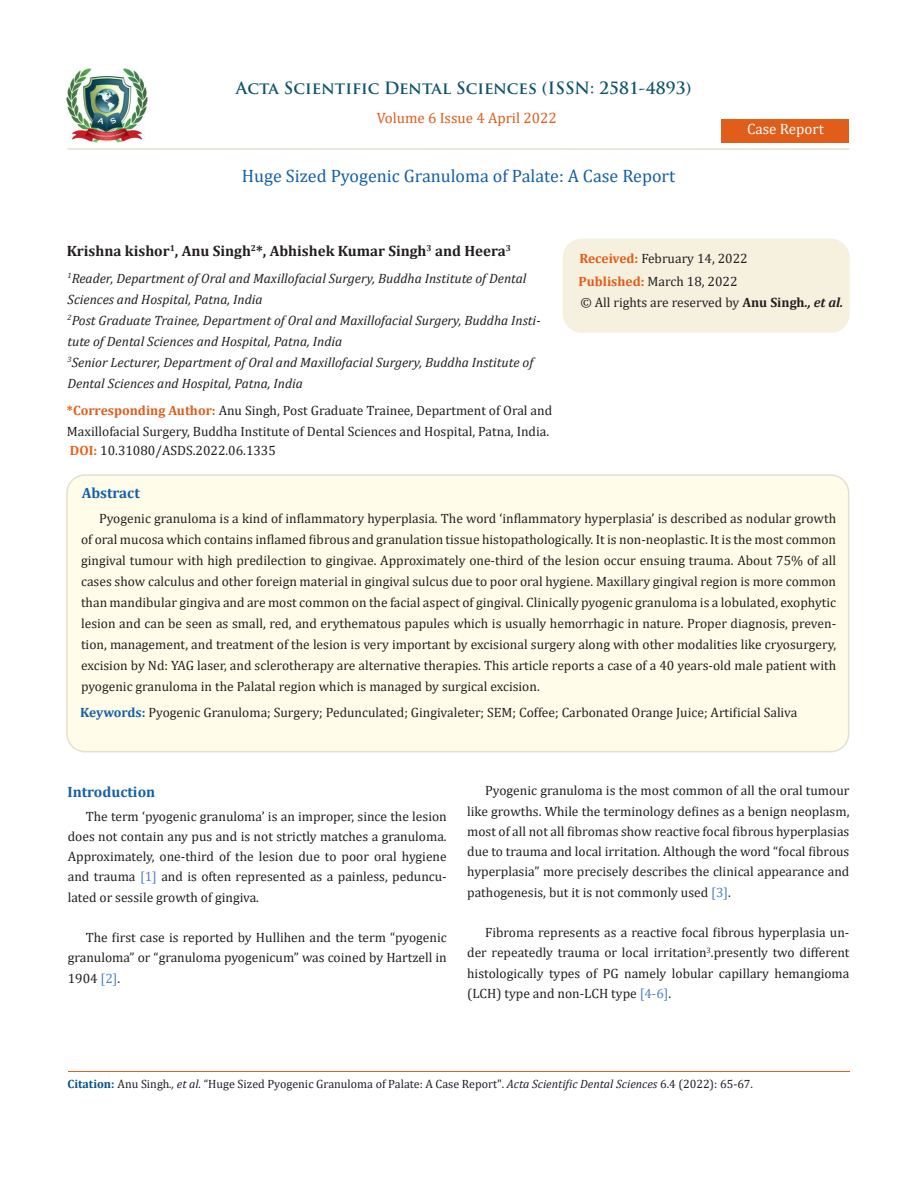
<style>
.page{position:relative;width:917px;height:1188px;background:#fff}
.page>*{position:absolute;margin:0;border:0;box-sizing:border-box;transform-origin:0 0}
.t1{font:18px "Cambria";color:#1560a6}
.t2{font:700 16.5px "Trajan Pro";color:#0e546a}
.t3{font:700 15px "Cambria";color:#231f20}
.t4{font:15px "Cambria";color:#e05d1a}
.t5{font:700 15px "Cambria";color:#1560a6}
.t6{font:15px "Cambria";color:#fff}
.t7{font:13.5px/20.2px "Cambria";color:#231f20;text-align:justify}
.t8{font:italic 13.5px/21px "Cambria";color:#231f20}
.t9{font:13.5px "Cambria";color:#221e1f}
.t10{font:12px "Cambria";color:#231f20}
.s1{font-weight:700;color:#e05d1a}
.s2{font-weight:700;color:#e96017}
.s3{font-weight:700}
.s4{font-weight:700;font-style:italic}
.s5{font-weight:700;color:#1560a6}
.s6{color:#4f81bd}
.s7{font-weight:700;color:#035089}
.s8{font-style:italic}
</style>
<div class="page">
<img style="left:67px;top:68px;width:80px;height:74px">
<div style="left:721px;top:119px;width:128px;height:23px;background:#e05d1a"></div>
<div style="left:563px;top:239px;width:285px;height:93px;background:#f6f0df;border-radius:18px"></div>
<div style="left:562px;top:239px;width:287px;height:94px;border:2px solid #f6f0df;border-radius:18px"></div>
<div style="left:67px;top:475px;width:781px;height:277px;background:#fffde9;border-radius:18px"></div>
<div style="left:66px;top:474px;width:783px;height:278px;border:2px solid #e5dfce;border-radius:18px"></div>
<hr style="left:68px;top:1072px;width:781px;height:1px;background:#e05d1a">
<hr style="left:67px;top:148px;width:782px;height:2px;background:#e5dfce">
<p class="t2" style="left:236px;top:77px;width:457px">Acta Scientific Dental Sciences (ISSN: 2581-4893)</p>
<p class="t4" style="left:376px;top:109px;width:182px">Volume 6 Issue 4 April 2022</p>
<p class="t1" style="left:242px;top:166px;width:435px">Huge Sized Pyogenic Granuloma of Palate: A Case Report</p>
<p class="t6" style="left:747px;top:120px;width:78px">Case Report</p>
<p class="t3" style="left:67px;top:240px;width:446px">Krishna kishor<sup>1</sup>, Anu Singh<sup>2</sup>*, Abhishek Kumar Singh<sup>3</sup> and Heera<sup>3</sup></p>
<p class="t8" style="left:67px;top:267px;width:460px"><sup>1</sup>Reader, Department of Oral and Maxillofacial Surgery, Buddha Institute of Dental<br>Sciences and Hospital, Patna, India</p>
<p class="t8" style="left:67px;top:309px;width:474px"><sup>2</sup>Post Graduate Trainee, Department of Oral and Maxillofacial Surgery, Buddha Insti&shy;tute of Dental Sciences and Hospital, Patna, India</p>
<p class="t8" style="left:67px;top:351px;width:467px"><sup>3</sup>Senior Lecturer, Department of Oral and Maxillofacial Surgery, Buddha Institute of<br>Dental Sciences and Hospital, Patna, India</p>
<p class="t7" style="left:67px;top:400px;width:486px;line-height:21px"><span class="s1">*Corresponding Author:</span> Anu Singh, Post Graduate Trainee, Department of Oral and<br>Maxillofacial Surgery, Buddha Institute of Dental Sciences and Hospital, Patna, India.</p>
<p class="t9" style="left:70px;top:442px;width:207px"><span class="s2">DOI:</span> 10.31080/ASDS.2022.06.1335</p>
<p class="t5" style="left:82px;top:483px;width:60px">Abstract</p>
<p class="t7" style="left:579px;top:248px;width:170px"><span class="s1">Received:</span> February 14, 2022</p>
<p class="t7" style="left:578px;top:271px;width:160px"><span class="s1">Published:</span> March 18, 2022</p>
<p class="t7" style="left:580px;top:292px;width:264px">© All rights are reserved by <span class="s3">Anu Singh</span><span class="s4">., et al.</span></p>
<p class="t7" style="left:81px;top:508px;width:756px;line-height:21px;text-indent:18px">Pyogenic granuloma is a kind of inflammatory hyperplasia. The word ‘inflammatory hyperplasia’ is described as nodular growth of oral mucosa which contains inflamed fibrous and granulation tissue histopathologically. It is non-neoplastic. It is the most common gingival tumour with high predilection to gingivae. Approximately one-third of the lesion occur ensuing trauma. About 75% of all cases show calculus and other foreign material in gingival sulcus due to poor oral hygiene. Maxillary gingival region is more common than mandibular gingiva and are most common on the facial aspect of gingival. Clinically pyogenic granuloma is a lobulated, exophytic lesion and can be seen as small, red, and erythematous papules which is usually hemorrhagic in nature. Proper diagnosis, preven&shy;tion, management, and treatment of the lesion is very important by excisional surgery along with other modalities like cryosurgery, excision by Nd: YAG laser, and sclerotherapy are alternative therapies. This article reports a case of a 40 years-old male patient with pyogenic granuloma in the Palatal region which is managed by surgical excision.</p>
<p class="t7" style="left:80px;top:702px;width:718px"><span class="s5">Keywords:</span> Pyogenic Granuloma; Surgery; Pedunculated; Gingivaleter; SEM; Coffee; Carbonated Orange Juice; Artificial Saliva</p>
<p class="t5" style="left:67px;top:781px;width:89px">Introduction</p>
<p class="t7" style="left:68px;top:806px;width:380px;text-indent:18px">The term ‘pyogenic granuloma’ is an improper, since the lesion does not contain any pus and is not strictly matches a granuloma.<br>Approximately, one‑third of the lesion due to poor oral hygiene and trauma <span class="s6">[1]</span> and is often represented as a painless, peduncu&shy;lated or sessile growth of gingiva.</p>
<p class="t7" style="left:68px;top:927px;width:380px;text-indent:18px">The first case is reported by Hullihen and the term “pyogenic granuloma” or “granuloma pyogenicum” was coined by Hartzell in 1904 <span class="s6">[2]</span>.</p>
<p class="t7" style="left:467px;top:781px;width:384px;text-indent:18px">Pyogenic granuloma is the most common of all the oral tumour like growths. While the terminology defines as a benign neoplasm, most of all not all fibromas show reactive focal fibrous hyperplasias due to trauma and local irritation. Although the word “focal fibrous hyperplasia” more precisely describes the clinical appearance and pathogenesis, but it is not commonly used <span class="s6">[3]</span>.</p>
<p class="t7" style="left:467px;top:922px;width:384px;text-indent:18px">Fibroma represents as a reactive focal fibrous hyperplasia un&shy;der repeatedly trauma or local irritation<sup>3</sup>.presently two different histologically types of PG namely lobular capillary hemangioma (LCH) type and non‑LCH type <span class="s6">[4-6]</span>.</p>
<p class="t10" style="left:68px;top:1077px;width:687px"><span class="s7">Citation:</span> Anu Singh<span class="s8">., et al.</span> “Huge Sized Pyogenic Granuloma of Palate: A Case Report". <span class="s8">Acta Scientific Dental Sciences</span> 6.4 (2022): 65-67.</p>
</div>
